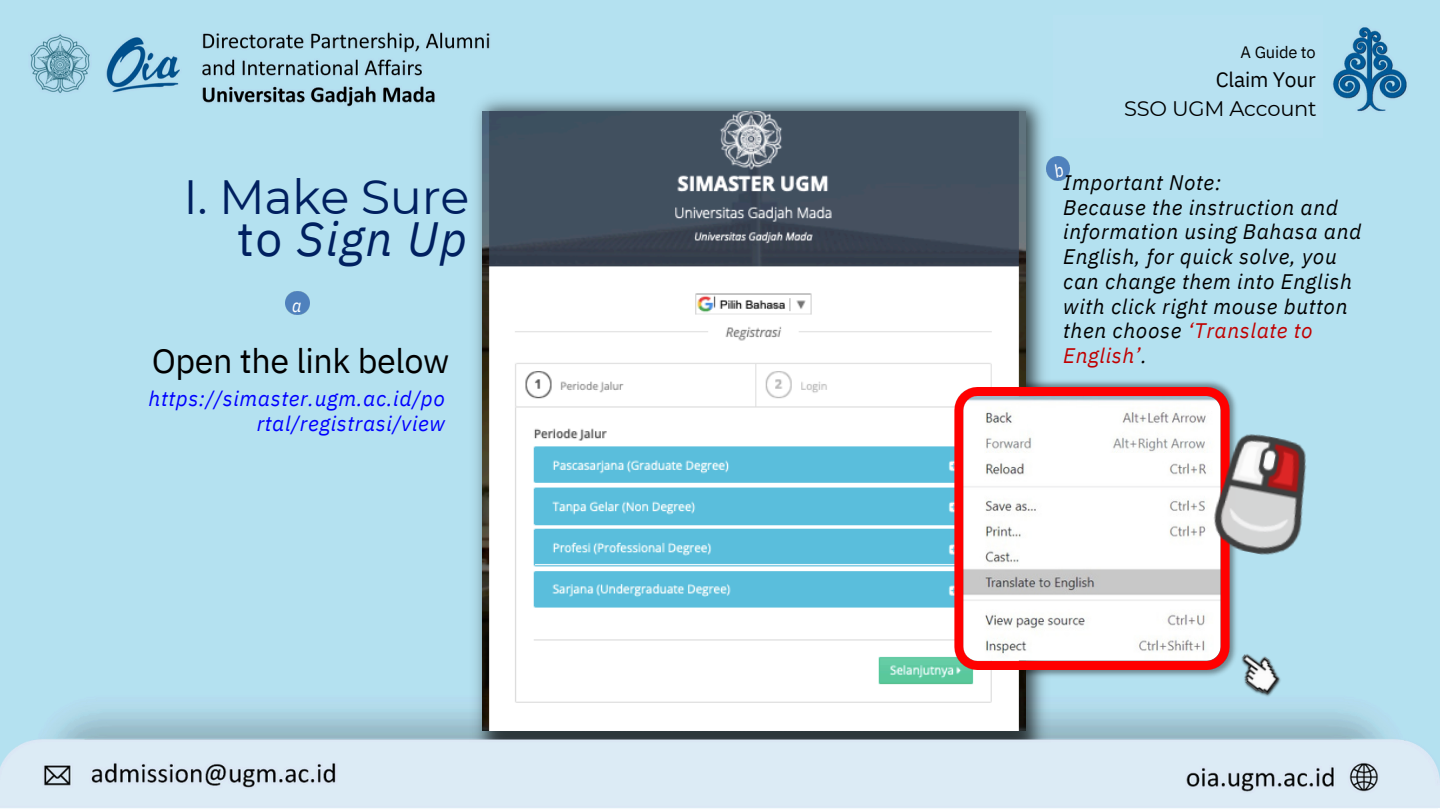
<style>
.page{position:relative;width:1440px;height:810px;background:#fff}
.page>*{position:absolute;margin:0;border:0;box-sizing:border-box;transform-origin:0 0}
.t1{font:48px/41.7px "Montserrat";letter-spacing:-.01em;color:#002060;text-align:right}
.t2{font:34.2px "IBM Plex Sans";letter-spacing:-.01em;color:#000}
.t3{font:italic 21px/24.8px "IBM Plex Sans";letter-spacing:.03em;color:#000}
.t4{font:italic 21px/24.8px "IBM Plex Sans";letter-spacing:.03em;color:#00f;text-align:right}
.t5{font:21px "Montserrat";letter-spacing:-.01em;color:#000}
.t6{font:21px "IBM Plex Sans";letter-spacing:-.01em;color:#000}
.t7{font:italic 18px "IBM Plex Sans Cond";color:#fff}
.t8{font:16.5px "IBM Plex Sans";letter-spacing:-.01em;color:#000}
.s1{font-family:"IBM Plex Sans"}
.s2{font-family:"IBM Plex Sans";font-style:italic}
.s3{color:#c00000}
</style>
<div class="page">
<div style="left:0;top:0;width:1440px;height:808px;background:#b4e1f0"></div>
<img style="left:464px;top:87px;width:591px;height:600px">
<img style="left:285px;top:291px;width:24px;height:24px">
<img style="left:1046px;top:157px;width:24px;height:24px">
<div style="left:1053px;top:15px;width:270px;height:123px;background:#b7e1f1"></div>
<img style="left:0;top:687px;width:1438px;height:121px">
<img style="left:1026px;top:377px;width:215px;height:303px">
<img style="left:483px;top:111px;width:543px;height:620px">
<img style="left:1237px;top:653px;width:48px;height:47px">
<img style="left:954px;top:387px;width:276px;height:282px">
<img style="left:1187px;top:421px;width:149px;height:149px">
<svg style="left:1052px;top:163px;width:12px;height:15px"></svg>
<p class="t1" style="left:183px;top:176px;width:288px">I. Make Sure <span class="s1">to</span> <span class="s2">Sign Up</span></p>
<p class="t7" style="left:292px;top:293px;width:11px">a</p>
<p class="t2" style="left:152px;top:338px;width:299px">Open the link below</p>
<p class="t4" style="left:149px;top:386px;width:298px">https://simaster.ugm.ac.id/po rtal/registrasi/view</p>
<p class="t8" style="left:1241px;top:42px;width:77px">A Guide to</p>
<p class="t6" style="left:1216px;top:65px;width:102px">Claim Your</p>
<p class="t5" style="left:1124px;top:96px;width:194px">SSO UGM Account</p>
<h1 class="t3" style="left:1063px;top:170px;width:300px">Important Note:<br>Because the instruction and information using Bahasa and<br>English, for quick solve, you can change them into English with click right mouse button then choose <span class="s3">‘Translate to<br>English’</span>.</h1>
</div>
